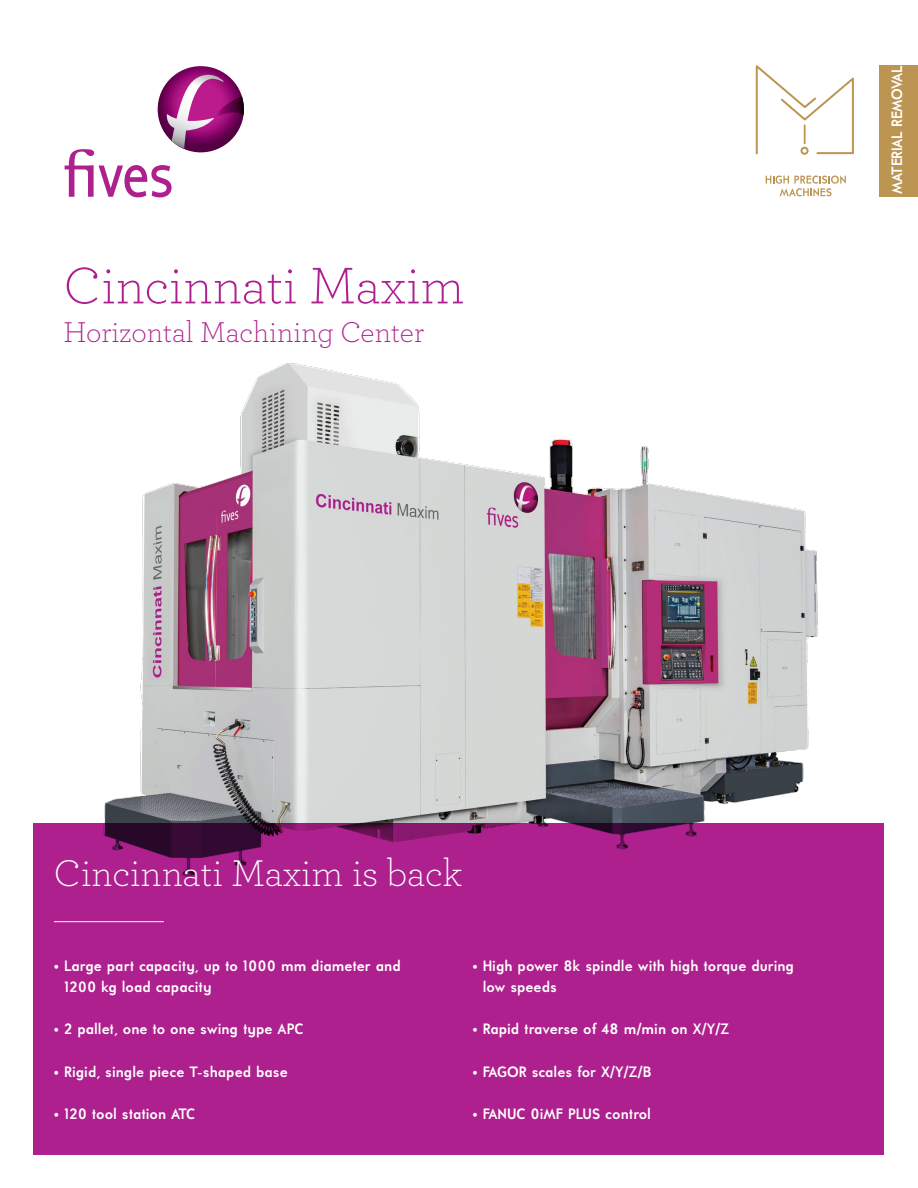
<style>
.page{position:relative;width:918px;height:1188px;background:#fff}
.page>*{position:absolute;margin:0;border:0;box-sizing:border-box;transform-origin:0 0}
.t1{font:300 54px "Archer";color:#ad208e}
.t2{font:300 39px "Archer";color:#fff}
.t3{font:300 30px "Archer";color:#ad208e}
.t4{font:700 15px/21px "Universalis ADF Std";color:#fff}
.t5{font:700 15px "Universalis ADF Std";letter-spacing:-.02em;color:#fff}
.s1{font-weight:400}
</style>
<div class="page">
<img style="left:104px;top:362px;width:714px;height:461px">
<div style="left:34px;top:823px;width:850px;height:332px;background:#ad208e"></div>
<hr style="left:54px;top:921px;width:110px;height:1px;background:#fff">
<div style="left:880px;top:65px;width:38px;height:131px;background:#bc9553"></div>
<svg style="left:766px;top:176px;width:80px;height:20px"></svg>
<svg style="left:756px;top:65px;width:98px;height:90px"></svg>
<hr style="left:804px;top:124px;width:2px;height:20px;background:#bc9553">
<svg style="left:158px;top:66px;width:86px;height:86px"></svg>
<svg style="left:65px;top:75px;width:179px;height:123px"></svg>
<p class="t1" style="left:64px;top:250px;width:402px">Cincinnati Maxim</p>
<p class="t3" style="left:64px;top:313px;width:362px">Horizontal Machining Center</p>
<p class="t5" style="left:888px;top:194px;width:130px;rotate:-90deg">MATERIAL REMOVAL</p>
<p class="t2" style="left:54px;top:847px;width:410px">Cincinnati Maxim is back</p>
<p class="t4" style="left:64px;top:955px;width:338px;text-indent:-10px"><span class="s1">•</span> Large part capacity, up to 1000 mm diameter and<br>1200 kg load capacity</p>
<p class="t4" style="left:54px;top:1018px;width:251px">• 2 pallet, one to one swing type APC</p>
<p class="t4" style="left:54px;top:1061px;width:235px">• Rigid, single piece T-shaped base</p>
<p class="t4" style="left:54px;top:1103px;width:143px"><span class="s1">•</span> 120 tool station ATC</p>
<p class="t4" style="left:483px;top:955px;width:313px;text-indent:-10px"><span class="s1">•</span> High power 8k spindle with high torque during low speeds</p>
<p class="t4" style="left:472px;top:1018px;width:258px"><span class="s1">•</span> Rapid traverse of 48 m/min on X/Y/Z</p>
<p class="t4" style="left:472px;top:1061px;width:180px"><span class="s1">•</span> FAGOR scales for X/Y/Z/B</p>
<p class="t4" style="left:472px;top:1103px;width:180px"><span class="s1">•</span> FANUC 0iMF PLUS control</p>
</div>
